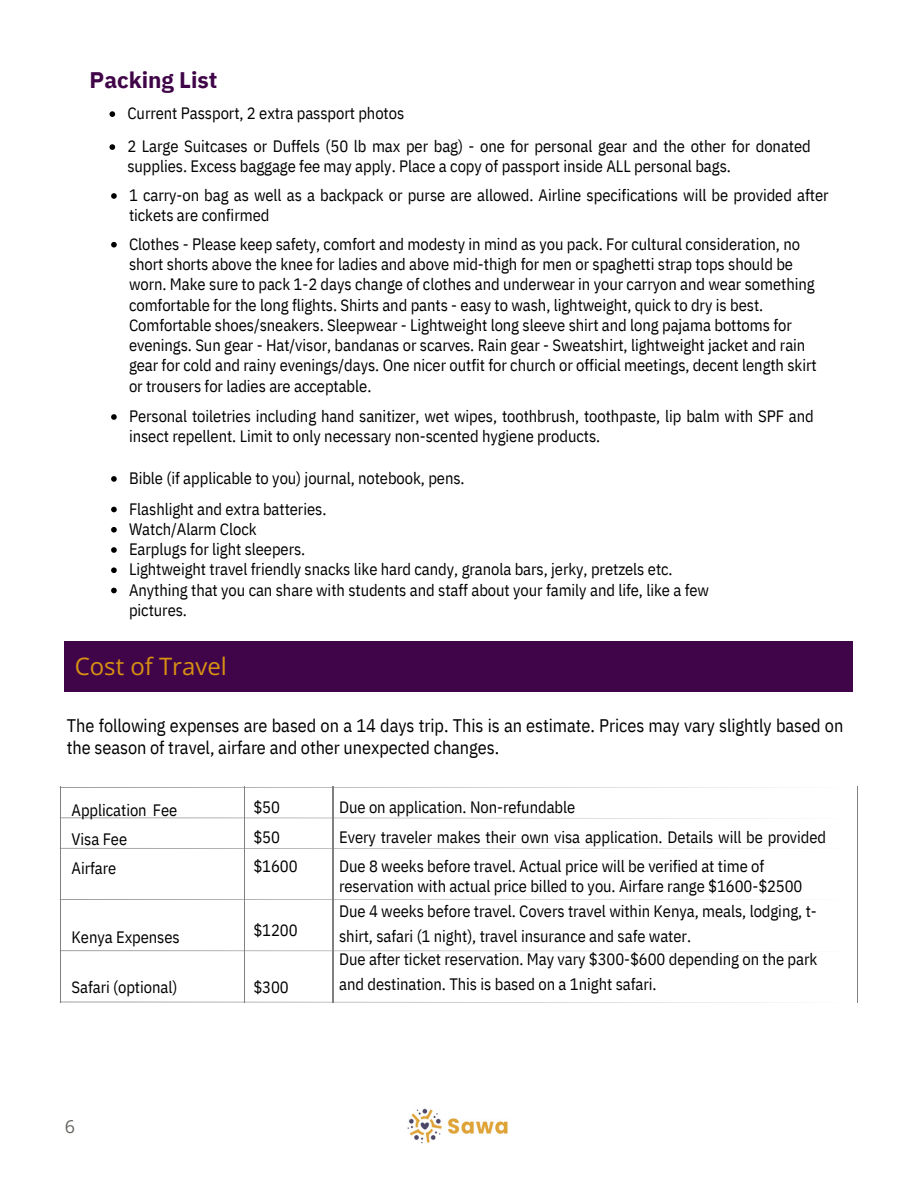
<style>
.page{position:relative;width:918px;height:1188px;background:#fff}
.page>*{position:absolute;margin:0;border:0;box-sizing:border-box;transform-origin:0 0}
.t1{font:24px "Open Sans";color:#d89113}
.t2{font:700 22.5px "IBM Plex Sans";color:#400548}
.t3{font:18.15px/21.6px "IBM Plex Sans Cond";letter-spacing:-.005em;color:#000}
.t4{font:18px "Open Sans";color:#666660}
.t5{font:16.5px/20.2px "IBM Plex Sans Cond";letter-spacing:-.005em;color:#000}
</style>
<div class="page">
<hr style="left:244px;top:787px;width:1px;height:216px;background:#808080">
<hr style="left:333px;top:787px;width:1px;height:216px;background:#808080">
<svg style="left:61px;top:817px;width:462px;height:1px"></svg>
<svg style="left:61px;top:848px;width:711px;height:1px"></svg>
<svg style="left:61px;top:899px;width:712px;height:1px"></svg>
<svg style="left:61px;top:950px;width:577px;height:1px"></svg>
<hr style="left:60px;top:787px;width:1px;height:216px;background:#808080">
<hr style="left:857px;top:787px;width:1px;height:216px;background:#808080">
<svg style="left:61px;top:787px;width:711px;height:1px"></svg>
<svg style="left:61px;top:1002px;width:711px;height:1px"></svg>
<svg style="left:111px;top:476px;width:6px;height:6px"></svg>
<svg style="left:111px;top:507px;width:6px;height:5px"></svg>
<svg style="left:111px;top:527px;width:6px;height:6px"></svg>
<svg style="left:111px;top:547px;width:6px;height:6px"></svg>
<svg style="left:111px;top:567px;width:6px;height:6px"></svg>
<svg style="left:111px;top:588px;width:6px;height:5px"></svg>
<svg style="left:110px;top:144px;width:5px;height:6px"></svg>
<svg style="left:111px;top:414px;width:6px;height:6px"></svg>
<svg style="left:111px;top:193px;width:6px;height:6px"></svg>
<svg style="left:111px;top:242px;width:6px;height:6px"></svg>
<svg style="left:110px;top:111px;width:5px;height:6px"></svg>
<div style="left:65px;top:642px;width:788px;height:50px;background:#400548"></div>
<img style="left:407px;top:1108px;width:101px;height:36px">
<p class="t2" style="left:90px;top:65px;width:129px">Packing List</p>
<p class="t5" style="left:127px;top:103px;width:278px">Current Passport, 2 extra passport photos</p>
<p class="t5" style="left:127px;top:136px;width:685px">2 Large Suitcases or Duffels (50 lb max per bag) - one for personal gear and the other for donated supplies. Excess baggage fee may apply. Place a copy of passport inside ALL personal bags.</p>
<p class="t5" style="left:129px;top:185px;width:701px">1 carry-on bag as well as a backpack or purse are allowed. Airline specifications will be provided after tickets are confirmed</p>
<p class="t5" style="left:129px;top:233px;width:689px">Clothes - Please keep safety, comfort and modesty in mind as you pack. For cultural consideration, no short shorts above the knee for ladies and above mid-thigh for men or spaghetti strap tops should be worn. Make sure to pack 1-2 days change of clothes and underwear in your carryon and wear something comfortable for the long flights. Shirts and pants - easy to wash, lightweight, quick to dry is best.<br>Comfortable shoes/sneakers. Sleepwear - Lightweight long sleeve shirt and long pajama bottoms for evenings. Sun gear - Hat/visor, bandanas or scarves. Rain gear - Sweatshirt, lightweight jacket and rain gear for cold and rainy evenings/days. One nicer outfit for church or official meetings, decent length skirt or trousers for ladies are acceptable.</p>
<p class="t5" style="left:129px;top:406px;width:686px">Personal toiletries including hand sanitizer, wet wipes, toothbrush, toothpaste, lip balm with SPF and insect repellent. Limit to only necessary non-scented hygiene products.</p>
<p class="t5" style="left:129px;top:468px;width:337px">Bible (if applicable to you) journal, notebook, pens.</p>
<p class="t5" style="left:129px;top:498px;width:199px">Flashlight and extra batteries.</p>
<p class="t5" style="left:129px;top:519px;width:129px">Watch/Alarm Clock</p>
<p class="t5" style="left:129px;top:539px;width:178px">Earplugs for light sleepers.</p>
<p class="t5" style="left:129px;top:559px;width:545px">Lightweight travel friendly snacks like hard candy, granola bars, jerky, pretzels etc.</p>
<p class="t5" style="left:129px;top:579px;width:582px">Anything that you can share with students and staff about your family and life, like a few pictures.</p>
<p class="t1" style="left:75px;top:650px;width:154px">Cost of Travel</p>
<p class="t3" style="left:67px;top:714px;width:778px">The following expenses are based on a 14 days trip. This is an estimate. Prices may vary slightly based on the season of travel, airfare and other unexpected changes.</p>
<p class="t5" style="left:72px;top:795px;width:107px;line-height:29.2px">Application Fee<br>Visa Fee</p>
<p class="t5" style="left:72px;top:858px;width:46px">Airfare</p>
<p class="t5" style="left:72px;top:926px;width:110px">Kenya Expenses</p>
<p class="t5" style="left:72px;top:977px;width:107px">Safari (optional)</p>
<p class="t4" style="left:65px;top:1113px;width:12px">6</p>
<p class="t5" style="left:253px;top:793px;width:46px;line-height:29.2px">$50 $50 $1600</p>
<p class="t5" style="left:253px;top:919px;width:46px">$1200</p>
<p class="t5" style="left:253px;top:977px;width:37px">$300</p>
<p class="t5" style="left:339px;top:797px;width:238px">Due on application. Non-refundable</p>
<p class="t5" style="left:339px;top:822px;width:489px;line-height:29.2px">Every traveler makes their own visa application. Details will be provided<br>Due 8 weeks before travel. Actual price will be verified at time of</p>
<p class="t5" style="left:339px;top:876px;width:465px">reservation with actual price billed to you. Airfare range $1600-$2500</p>
<p class="t5" style="left:339px;top:901px;width:479px">Due 4 weeks before travel. Covers travel within Kenya, meals, lodging, t-</p>
<p class="t5" style="left:339px;top:925px;width:353px">shirt, safari (1 night), travel insurance and safe water.</p>
<p class="t5" style="left:339px;top:949px;width:480px">Due after ticket reservation. May vary $300-$600 depending on the park</p>
<p class="t5" style="left:339px;top:974px;width:319px">and destination. This is based on a 1night safari.</p>
</div>
